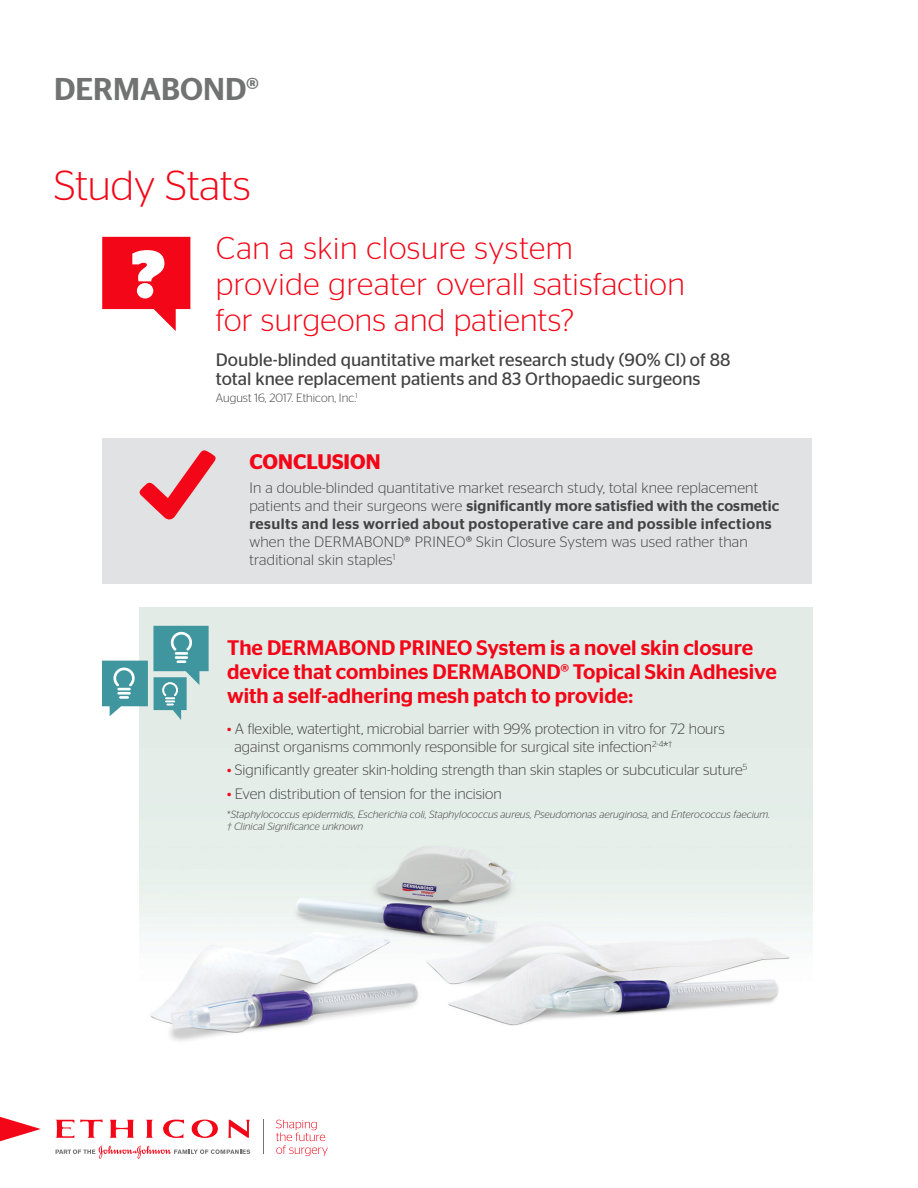
<style>
.page{position:relative;width:918px;height:1188px;background:#fff}
.page>*{position:absolute;margin:0;border:0;box-sizing:border-box;transform-origin:0 0}
.t1{font:300 42px "Stag Sans";color:#f30617}
.t2{font:300 31.5px/36px "Stag Sans";letter-spacing:.01em;color:#f30617}
.t3{font:500 31.5px "Stag Sans";color:#707372}
.t4{font:500 21px/24px "Stag Sans";color:#f30617}
.t5{font:600 21px "Stag Sans";color:#f30617}
.t6{font:18px/19.5px "Stag Sans";color:#424242}
.t7{font:300 15px/18px "Stag Sans";color:#424242}
.t8{font:300 12px "Stag Sans";color:#424242}
.t9{font:italic 300 10.5px "Stag Sans";color:#424242}
.s1{font-weight:500}
.s2{color:#f30617}
.s3{font-style:normal}
</style>
<div class="page">
<img style="left:140px;top:607px;width:672px;height:434px">
<div style="left:102px;top:438px;width:710px;height:146px;background:#e1e2e3"></div>
<svg style="left:0;top:1117px;width:41px;height:24px"></svg>
<svg style="left:276px;top:1120px;width:52px;height:36px"></svg>
<hr style="left:263px;top:1120px;width:1px;height:34px;background:#707372">
<svg style="left:56px;top:1120px;width:18px;height:18px"></svg>
<svg style="left:80px;top:1120px;width:23px;height:18px"></svg>
<svg style="left:110px;top:1120px;width:24px;height:18px"></svg>
<svg style="left:146px;top:1120px;width:7px;height:18px"></svg>
<svg style="left:163px;top:1120px;width:21px;height:18px"></svg>
<svg style="left:228px;top:1120px;width:22px;height:18px"></svg>
<svg style="left:192px;top:1120px;width:26px;height:18px"></svg>
<svg style="left:56px;top:1146px;width:194px;height:13px"></svg>
<svg style="left:102px;top:626px;width:107px;height:94px"></svg>
<svg style="left:102px;top:237px;width:88px;height:94px"></svg>
<svg style="left:139px;top:450px;width:77px;height:70px"></svg>
<p class="t3" style="left:54px;top:71px;width:206px">DERMABOND®</p>
<p class="t1" style="left:54px;top:162px;width:198px">Study Stats</p>
<p class="t2" style="left:216px;top:230px;width:470px">Can a skin closure system<br>provide greater overall satisfaction for surgeons and patients?</p>
<p class="t6" style="left:216px;top:350px;width:516px">Double-blinded quantitative market research study (90% CI) of 88 total knee replacement patients and 83 Orthopaedic surgeons</p>
<p class="t8" style="left:216px;top:391px;width:143px">August 16, 2017. Ethicon, Inc.<sup>1</sup></p>
<p class="t5" style="left:249px;top:449px;width:133px">CONCLUSION</p>
<p class="t7" style="left:249px;top:479px;width:532px">In a double-blinded quantitative market research study, total knee replacement patients and their surgeons were <span class="s1">significantly more satisfied with the cosmetic results and less worried about postoperative care and possible infections </span>when the DERMABOND® PRINEO® Skin Closure System was used rather than traditional skin staples<sup>1</sup></p>
<p class="t4" style="left:227px;top:636px;width:551px">The DERMABOND PRINEO System is a novel skin closure device that combines DERMABOND® Topical Skin Adhesive with a self-adhering mesh patch to provide:</p>
<p class="t7" style="left:235px;top:720px;width:492px;text-indent:-8px"><span class="s2">•</span> A flexible, watertight, microbial barrier with 99% protection in vitro for 72 hours against organisms commonly responsible for surgical site infection<sup>2-4</sup>*<sup>†</sup></p>
<p class="t7" style="left:227px;top:761px;width:522px"><span class="s2">•</span> Significantly greater skin-holding strength than skin staples or subcuticular suture<sup>5</sup></p>
<p class="t7" style="left:227px;top:784px;width:276px"><span class="s2">•</span> Even distribution of tension for the incision</p>
<p class="t9" style="left:227px;top:808px;width:544px"><span class="s3">*</span>Staphylococcus epidermidis, Escherichia coli, Staphylococcus aureus, Pseudomonas aeruginosa, <span class="s3">and</span> Enterococcus faecium.</p>
<p class="t9" style="left:227px;top:820px;width:138px">† Clinical Significance unknown</p>
</div>
